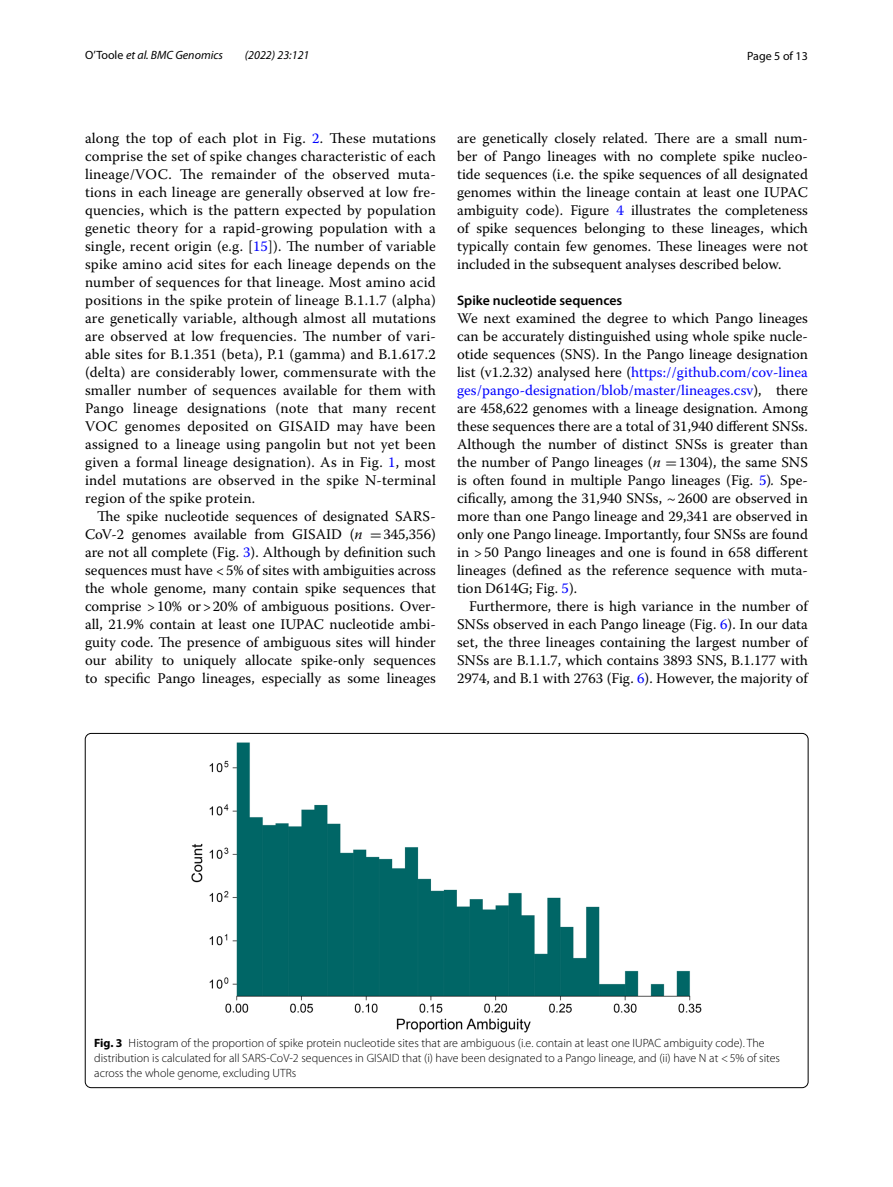
<style>
.page{position:relative;width:893px;height:1187px;background:#fff}
.page>*{position:absolute;margin:0;border:0;box-sizing:border-box;transform-origin:0 0}
.t1{font:14.7px/18px "Warnock Pro";color:#000;text-align:justify}
.t2{font:600 13.8px "Myriad Pro";color:#000}
.t3{font:300 12px/15px "Myriad Pro";color:#000}
.t4{font:italic 12px "Myriad Pro";color:#000}
.t5{font:12px "Myriad Pro";color:#000}
.s1{font-style:normal}
.s2{color:#00f}
.s3{font-style:italic}
.s4{font-family:"MTSY"}
.s5{font-weight:700}
</style>
<div class="page">
<img style="left:191px;top:742px;width:511px;height:289px">
<p class="t4" style="left:85px;top:48px;width:139px"><span class="s1">O’Toole</span> et al. BMC Genomics</p>
<p class="t4" style="left:245px;top:48px;width:66px">(2022) 23:121</p>
<p class="t5" style="left:747px;top:48px;width:62px">Page 5 of 13</p>
<p class="t1" style="left:85px;top:128px;width:352px">along the top of each plot in Fig. <span class="s2">2</span>. These mutations comprise the set of spike changes characteristic of each lineage/VOC. The remainder of the observed muta&shy;tions in each lineage are generally observed at low fre&shy;quencies, which is the pattern expected by population genetic theory for a rapid-growing population with a single, recent origin (e.g. [<span class="s2">15</span>]). The number of variable spike amino acid sites for each lineage depends on the number of sequences for that lineage. Most amino acid positions in the spike protein of lineage B.1.1.7 (alpha) are genetically variable, although almost all mutations are observed at low frequencies. The number of vari&shy;able sites for B.1.351 (beta), P.1 (gamma) and B.1.617.2 (delta) are considerably lower, commensurate with the smaller number of sequences available for them with Pango lineage designations (note that many recent VOC genomes deposited on GISAID may have been assigned to a lineage using pangolin but not yet been given a formal lineage designation). As in Fig. <span class="s2">1</span>, most indel mutations are observed in the spike N-terminal region of the spike protein.</p>
<p class="t1" style="left:85px;top:506px;width:352px;text-indent:12px">The spike nucleotide sequences of designated SARS-CoV-2 genomes available from GISAID (<span class="s3">n</span> <span class="s4">=</span>345,356) are not all complete (Fig. <span class="s2">3</span>). Although by definition such sequences must have &lt;5% of sites with ambiguities across the whole genome, many contain spike sequences that comprise &gt;10% or&gt;20% of ambiguous positions. Over&shy;all, 21.9% contain at least one IUPAC nucleotide ambi&shy;guity code. The presence of ambiguous sites will hinder our ability to uniquely allocate spike-only sequences to specific Pango lineages, especially as some lineages</p>
<p class="t1" style="left:457px;top:128px;width:352px">are genetically closely related. There are a small num&shy;ber of Pango lineages with no complete spike nucleo&shy;tide sequences (i.e. the spike sequences of all designated genomes within the lineage contain at least one IUPAC ambiguity code). Figure <span class="s2">4</span> illustrates the completeness of spike sequences belonging to these lineages, which typically contain few genomes. These lineages were not included in the subsequent analyses described below.</p>
<p class="t2" style="left:457px;top:291px;width:167px">Spike nucleotide sequences</p>
<p class="t1" style="left:457px;top:308px;width:352px">We next examined the degree to which Pango lineages can be accurately distinguished using whole spike nucle&shy;otide sequences (SNS). In the Pango lineage designation list (v1.2.32) analysed here (<span class="s2">https://github.com/cov-linea ges/pango-designation/blob/master/lineages.csv</span>), there are 458,622 genomes with a lineage designation. Among these sequences there are a total of 31,940 different SNSs.<br>Although the number of distinct SNSs is greater than the number of Pango lineages (<span class="s3">n</span> <span class="s4">=</span>1304), the same SNS is often found in multiple Pango lineages (Fig. <span class="s2">5</span>)<span class="s3">.</span> Spe&shy;cifically, among the 31,940 SNSs, ~2600 are observed in more than one Pango lineage and 29,341 are observed in only one Pango lineage. Importantly, four SNSs are found in &gt;50 Pango lineages and one is found in 658 different lineages (defined as the reference sequence with muta&shy;tion D614G; Fig. <span class="s2">5</span>).</p>
<p class="t1" style="left:457px;top:596px;width:352px;text-indent:12px">Furthermore, there is high variance in the number of SNSs observed in each Pango lineage (Fig. <span class="s2">6</span>). In our data set, the three lineages containing the largest number of SNSs are B.1.1.7, which contains 3893 SNS, B.1.177 with 2974, and B.1 with 2763 (Fig. <span class="s2">6</span>). However, the majority of</p>
<p class="t3" style="left:94px;top:1035px;width:687px"><span class="s5">Fig. 3</span> Histogram of the proportion of spike protein nucleotide sites that are ambiguous (i.e. contain at least one IUPAC ambiguity code). The distribution is calculated for all SARS-CoV-2 sequences in GISAID that (i) have been designated to a Pango lineage, and (ii) have N at &lt;5% of sites across the whole genome, excluding UTRs</p>
</div>
